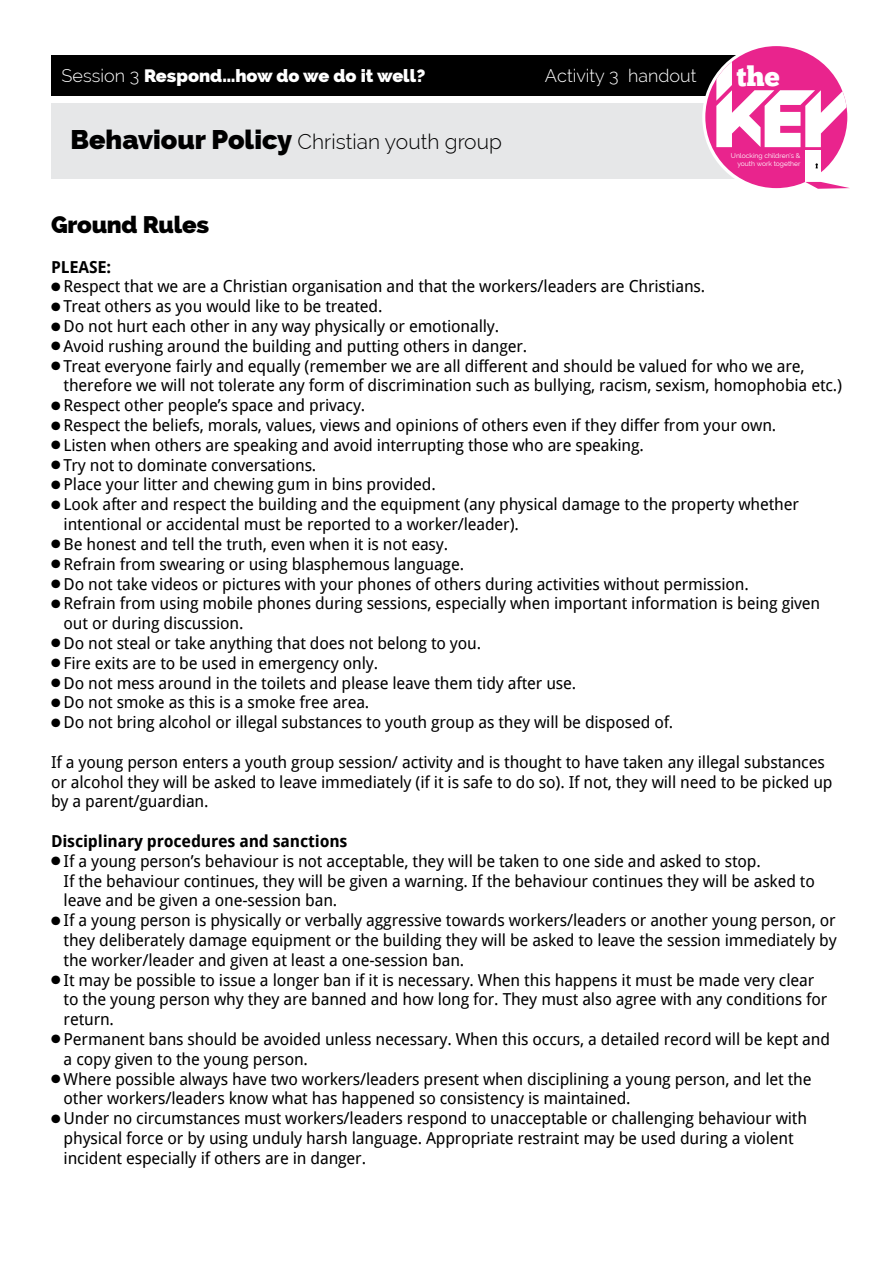
<style>
.page{position:relative;width:893px;height:1263px;background:#fff}
.page>*{position:absolute;margin:0;border:0;box-sizing:border-box;transform-origin:0 0}
.t1{font:27.6px "Chunk Five";color:#fff}
.t2{font:800 24px "Raleway";letter-spacing:-.01em;color:#000}
.t3{font:300 21px "Raleway";color:#000}
.t4{font:800 18px "Raleway";color:#fff}
.t5{font:300 18px "Raleway";color:#fff}
.t6{font:16.5px/19.8px "Droid Sans";letter-spacing:-.01em;color:#000}
.t7{font:700 16.5px "Droid Sans";letter-spacing:-.01em;color:#000}
.t8{font:6.75px/8.1px "Raleway";color:#fff;text-align:right}
.s1{font-weight:300}
.s2{font-weight:800;font-size:27px}
</style>
<div class="page">
<div style="left:51px;top:103px;width:726px;height:75px;background:#e6e7e8"></div>
<div style="left:51px;top:55px;width:706px;height:41px;background:#000"></div>
<div style="left:702px;top:43px;width:149px;height:149px;background:#fff;border-radius:50%"></div>
<div style="left:705px;top:46px;width:142px;height:142px;background:#e9248d;border-radius:50%"></div>
<svg style="left:716px;top:46px;width:131px;height:101px"></svg>
<div style="left:805px;top:151px;width:16px;height:31px;background:#fff"></div>
<svg style="left:805px;top:182px;width:45px;height:7px"></svg>
<p class="t4" style="left:62px;top:65px;width:365px"><span class="s1">Session 3</span> Respond…how do we do it well?</p>
<p class="t5" style="left:545px;top:65px;width:153px">Activity 3 handout</p>
<p class="t3" style="left:71px;top:129px;width:433px"><span class="s2">Behaviour Policy</span> Christian youth group</p>
<h1 class="t1" style="left:737px;top:63px;width:45px">the</h1>
<p class="t8" style="left:731px;top:151px;width:71px">Unlocking children’s &amp; youth work together</p>
<h2 class="t2" style="left:51px;top:211px;width:160px">Ground Rules</h2>
<p class="t7" style="left:51px;top:257px;width:62px">PLEASE:</p>
<p class="t6" style="left:51px;top:277px;width:656px">● Respect that we are a Christian organisation and that the workers/leaders are Christians.</p>
<p class="t6" style="left:51px;top:297px;width:333px">● Treat others as you would like to be treated.</p>
<p class="t6" style="left:51px;top:316px;width:450px">● Do not hurt each other in any way physically or emotionally.</p>
<p class="t6" style="left:51px;top:336px;width:478px">● Avoid rushing around the building and putting others in danger.</p>
<p class="t6" style="left:64px;top:356px;width:780px;text-indent:-13px">● Treat everyone fairly and equally (remember we are all different and should be valued for who we are, therefore we will not tolerate any form of discrimination such as bullying, racism, sexism, homophobia etc.)</p>
<p class="t6" style="left:51px;top:396px;width:316px">● Respect other people’s space and privacy.</p>
<p class="t6" style="left:51px;top:415px;width:727px">● Respect the beliefs, morals, values, views and opinions of others even if they differ from your own.</p>
<p class="t6" style="left:51px;top:435px;width:594px">● Listen when others are speaking and avoid interrupting those who are speaking.</p>
<p class="t6" style="left:51px;top:455px;width:267px">● Try not to dominate conversations.</p>
<p class="t6" style="left:51px;top:475px;width:386px">● Place your litter and chewing gum in bins provided.</p>
<p class="t6" style="left:64px;top:495px;width:737px;text-indent:-13px">● Look after and respect the building and the equipment (any physical damage to the property whether intentional or accidental must be reported to a worker/leader).</p>
<p class="t6" style="left:51px;top:534px;width:399px">● Be honest and tell the truth, even when it is not easy.</p>
<p class="t6" style="left:51px;top:554px;width:415px">● Refrain from swearing or using blasphemous language.</p>
<p class="t6" style="left:51px;top:574px;width:699px">● Do not take videos or pictures with your phones of others during activities without permission.</p>
<p class="t6" style="left:64px;top:594px;width:758px;text-indent:-13px">● Refrain from using mobile phones during sessions, especially when important information is being given out or during discussion.</p>
<p class="t6" style="left:51px;top:633px;width:432px">● Do not steal or take anything that does not belong to you.</p>
<p class="t6" style="left:51px;top:653px;width:329px">● Fire exits are to be used in emergency only.</p>
<p class="t6" style="left:51px;top:673px;width:527px">● Do not mess around in the toilets and please leave them tidy after use.</p>
<p class="t6" style="left:51px;top:693px;width:320px">● Do not smoke as this is a smoke free area.</p>
<p class="t6" style="left:51px;top:712px;width:624px">● Do not bring alcohol or illegal substances to youth group as they will be disposed of.</p>
<p class="t6" style="left:51px;top:752px;width:783px">If a young person enters a youth group session/ activity and is thought to have taken any illegal substances or alcohol they will be asked to leave immediately (if it is safe to do so). If not, they will need to be picked up by a parent/guardian.</p>
<p class="t7" style="left:51px;top:831px;width:298px">Disciplinary procedures and sanctions</p>
<p class="t6" style="left:64px;top:851px;width:753px;text-indent:-13px">● If a young person’s behaviour is not acceptable, they will be taken to one side and asked to stop.<br>If the behaviour continues, they will be given a warning. If the behaviour continues they will be asked to leave and be given a one-session ban.</p>
<p class="t6" style="left:64px;top:910px;width:775px;text-align:justify;text-indent:-13px">● If a young person is physically or verbally aggressive towards workers/leaders or another young person, or they deliberately damage equipment or the building they will be asked to leave the session immediately by the worker/leader and given at least a one-session ban.</p>
<p class="t6" style="left:64px;top:970px;width:765px;text-indent:-13px">● It may be possible to issue a longer ban if it is necessary. When this happens it must be made very clear to the young person why they are banned and how long for. They must also agree with any conditions for return.</p>
<p class="t6" style="left:64px;top:1029px;width:768px;text-indent:-13px">● Permanent bans should be avoided unless necessary. When this occurs, a detailed record will be kept and a copy given to the young person.</p>
<p class="t6" style="left:64px;top:1069px;width:749px;text-indent:-13px">● Where possible always have two workers/leaders present when disciplining a young person, and let the other workers/leaders know what has happened so consistency is maintained.</p>
<p class="t6" style="left:64px;top:1108px;width:745px;text-indent:-13px">● Under no circumstances must workers/leaders respond to unacceptable or challenging behaviour with physical force or by using unduly harsh language. Appropriate restraint may be used during a violent incident especially if others are in danger.</p>
</div>
